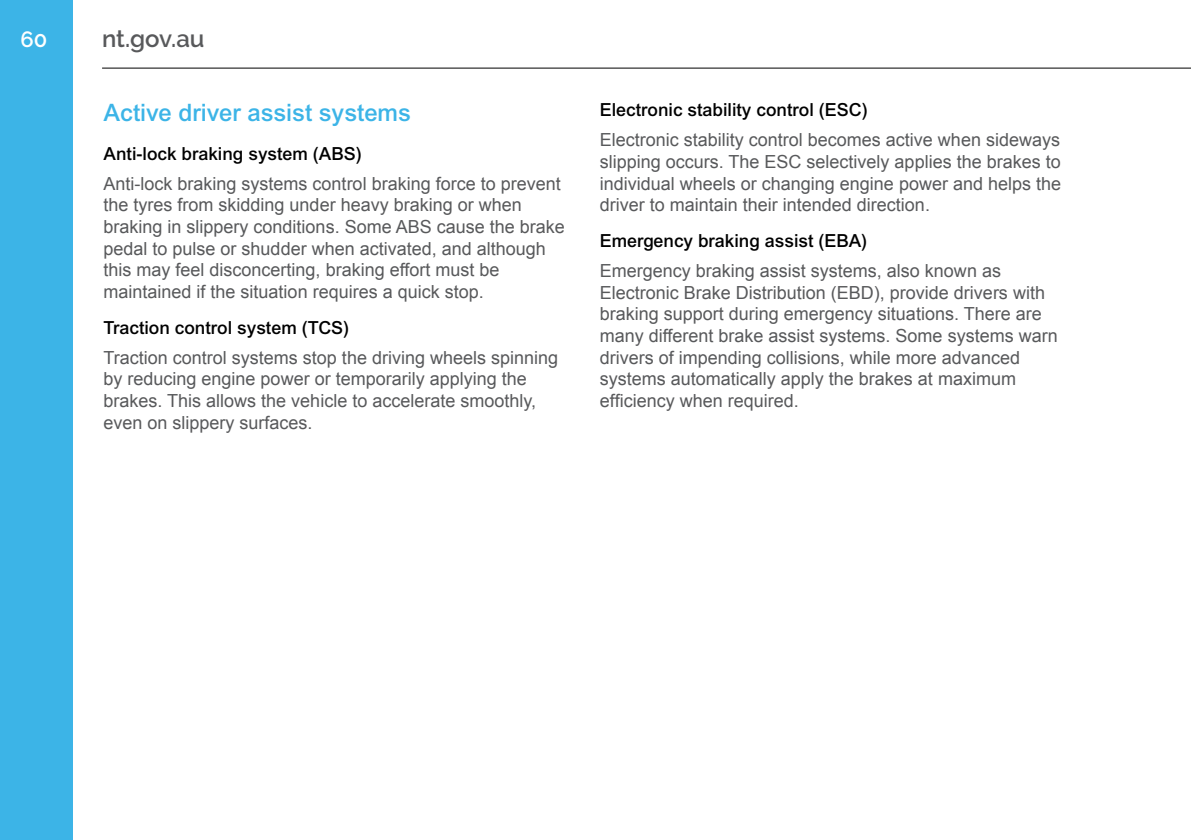
<style>
.page{position:relative;width:1191px;height:840px;background:#fff}
.page>*{position:absolute;margin:0;border:0;box-sizing:border-box;transform-origin:0 0}
.t1{font:500 24px "Arial";color:#3cb4e7}
.t2{font:600 24px "Raleway";letter-spacing:-.005em;color:#58595b}
.t3{font:600 22px "Raleway";color:#fff}
.t4{font:18px/21.6px "Arial";color:#58595b}
.t5{font:500 18px "Arial";color:#000}
</style>
<div class="page">
<div style="left:0;top:0;width:73px;height:839px;background:#3cb4e7"></div>
<hr style="left:102px;top:68px;width:1089px;height:1px;background:#000">
<p class="t3" style="left:20px;top:27px;width:28px">60</p>
<h1 class="t2" style="left:102px;top:25px;width:104px">nt.gov.au</h1>
<h1 class="t1" style="left:103px;top:98px;width:309px">Active driver assist systems</h1>
<p class="t5" style="left:103px;top:143px;width:260px">Anti-lock braking system (ABS)</p>
<p class="t4" style="left:103px;top:173px;width:463px">Anti-lock braking systems control braking force to prevent the tyres from skidding under heavy braking or when braking in slippery conditions. Some ABS cause the brake pedal to pulse or shudder when activated, and although this may feel disconcerting, braking effort must be maintained if the situation requires a quick stop.</p>
<p class="t5" style="left:103px;top:316px;width:247px">Traction control system (TCS)</p>
<p class="t4" style="left:103px;top:346px;width:456px">Traction control systems stop the driving wheels spinning by reducing engine power or temporarily applying the brakes. This allows the vehicle to accelerate smoothly, even on slippery surfaces.</p>
<p class="t5" style="left:600px;top:99px;width:269px">Electronic stability control (ESC)</p>
<p class="t4" style="left:600px;top:129px;width:463px;text-align:justify">Electronic stability control becomes active when sideways slipping occurs. The ESC selectively applies the brakes to individual wheels or changing engine power and helps the driver to maintain their intended direction.</p>
<p class="t5" style="left:600px;top:230px;width:269px">Emergency braking assist (EBA)</p>
<p class="t4" style="left:600px;top:260px;width:459px">Emergency braking assist systems, also known as Electronic Brake Distribution (EBD), provide drivers with braking support during emergency situations. There are many different brake assist systems. Some systems warn drivers of impending collisions, while more advanced systems automatically apply the brakes at maximum efficiency when required.</p>
</div>
